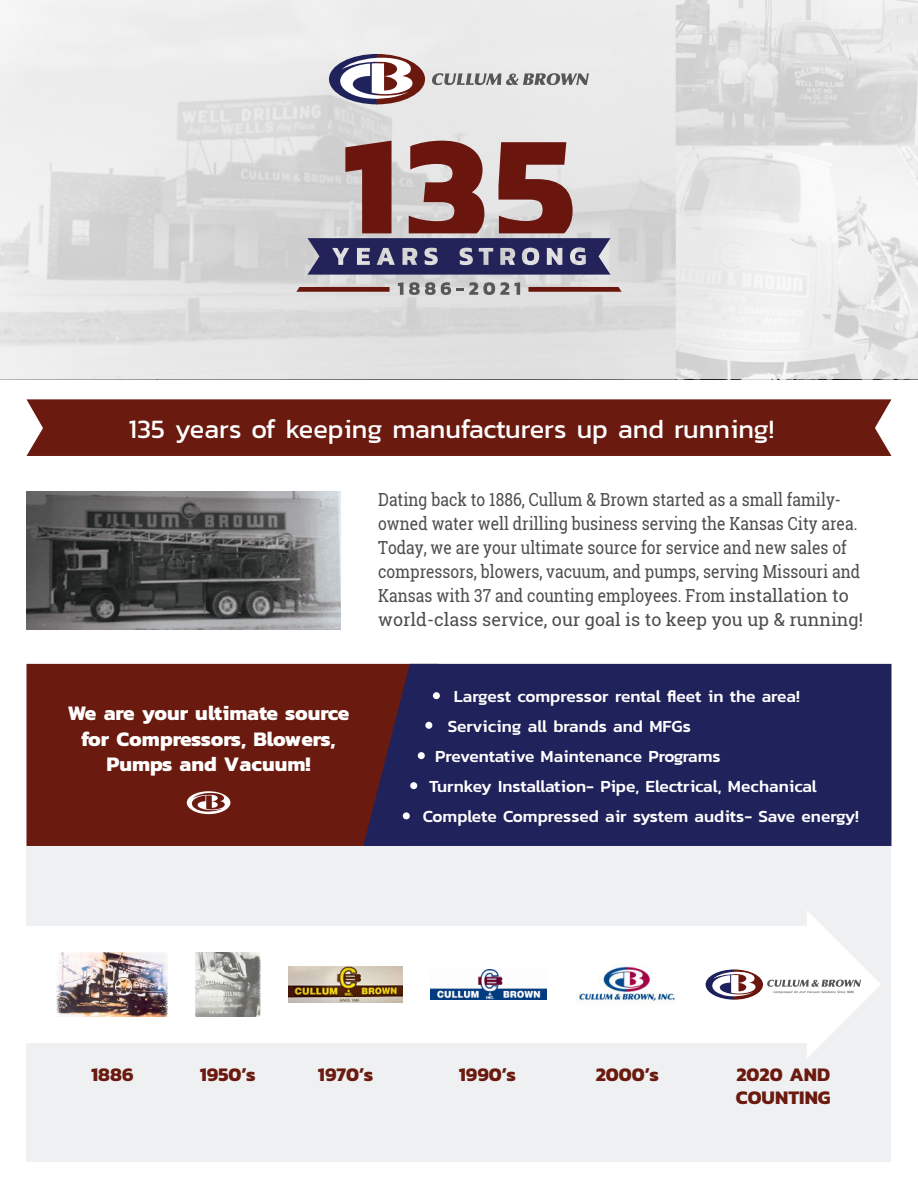
<style>
.page{position:relative;width:918px;height:1188px;background:#fff}
.page>*{position:absolute;margin:0;border:0;box-sizing:border-box;transform-origin:0 0}
.t1{font:27px "Kanit";color:#fff}
.t2{font:700 21px/25.2px "Kanit";color:#fff;text-align:center}
.t3{font:700 19.5px/23.4px "Kanit";color:#6b1a0f}
.t4{font:18px/24px "Roboto Slab";color:#4d4d4d;scale:.87 1}
.t5{font:500 17.25px "Kanit";color:#fff}
</style>
<div class="page">
<svg style="left:1px;top:1px;width:917px;height:378px;fill:#e8e8e8"></svg>
<svg style="left:398px;top:282px;width:5px;height:13px"></svg>
<svg style="left:409px;top:282px;width:100px;height:13px"></svg>
<svg style="left:515px;top:282px;width:5px;height:13px"></svg>
<svg style="left:296px;top:287px;width:94px;height:5px"></svg>
<svg style="left:528px;top:287px;width:94px;height:5px"></svg>
<svg style="left:308px;top:141px;width:302px;height:134px;background:#90767f"></svg>
<svg style="left:329px;top:54px;width:96px;height:50px"></svg>
<svg style="left:432px;top:73px;width:157px;height:12px;background:#a1a1a1"></svg>
<div style="left:27px;top:399px;width:864px;height:57px;background:#6b1a0f"></div>
<img style="left:27px;top:491px;width:314px;height:138px">
<div style="left:27px;top:664px;width:336px;height:182px;background:#6b1a0f"></div>
<div style="left:363px;top:664px;width:528px;height:182px;background:#20225b"></div>
<svg style="left:187px;top:791px;width:43px;height:23px"></svg>
<div style="left:403px;top:812px;width:7px;height:7px;background:#fff;border-radius:50%"></div>
<div style="left:410px;top:782px;width:7px;height:7px;background:#fff;border-radius:50%"></div>
<div style="left:418px;top:752px;width:7px;height:7px;background:#fff;border-radius:50%"></div>
<div style="left:425px;top:722px;width:7px;height:7px;background:#fff;border-radius:50%"></div>
<div style="left:433px;top:692px;width:7px;height:7px;background:#fff;border-radius:50%"></div>
<div style="left:27px;top:846px;width:864px;height:316px;background:#eef0f1"></div>
<div style="left:0;top:926px;width:814px;height:117px;background:#fff"></div>
<img style="left:57px;top:952px;width:111px;height:65px">
<img style="left:195px;top:952px;width:65px;height:65px">
<img style="left:289px;top:967px;width:114px;height:35px">
<img style="left:430px;top:970px;width:117px;height:30px">
<img style="left:576px;top:965px;width:100px;height:39px">
<svg style="left:706px;top:911px;width:175px;height:147px"></svg>
<h1 class="t1" style="left:128px;top:419px;width:647px">135 years of keeping manufacturers up and running!</h1>
<p class="t2" style="left:68px;top:703px;width:283px">We are your ultimate source for Compressors, Blowers,<br>Pumps and Vacuum!</p>
<p class="t4" style="left:378px;top:489px;width:559px">Dating back to 1886, Cullum &amp; Brown started as a small family&shy;owned water well drilling business serving the Kansas City area.<br>Today, we are your ultimate source for service and new sales of compressors, blowers, vacuum, and pumps, serving Missouri and Kansas with 37 and counting employees. From installation to world-class service, our goal is to keep you up &amp; running!</p>
<p class="t5" style="left:454px;top:683px;width:348px">Largest compressor rental fleet in the area!</p>
<p class="t5" style="left:448px;top:713px;width:245px">Servicing all brands and MFGs</p>
<p class="t5" style="left:435px;top:743px;width:287px">Preventative Maintenance Programs</p>
<p class="t5" style="left:429px;top:773px;width:390px">Turnkey Installation- Pipe, Electrical, Mechanical</p>
<p class="t5" style="left:423px;top:803px;width:438px">Complete Compressed air system audits- Save energy!</p>
<p class="t3" style="left:91px;top:1064px;width:44px">1886</p>
<p class="t3" style="left:200px;top:1064px;width:57px">1950’s</p>
<p class="t3" style="left:318px;top:1064px;width:57px">1970’s</p>
<p class="t3" style="left:459px;top:1064px;width:59px">1990’s</p>
<p class="t3" style="left:596px;top:1064px;width:65px">2000’s</p>
<p class="t3" style="left:736px;top:1064px;width:96px">2020 AND<br>COUNTING</p>
</div>
